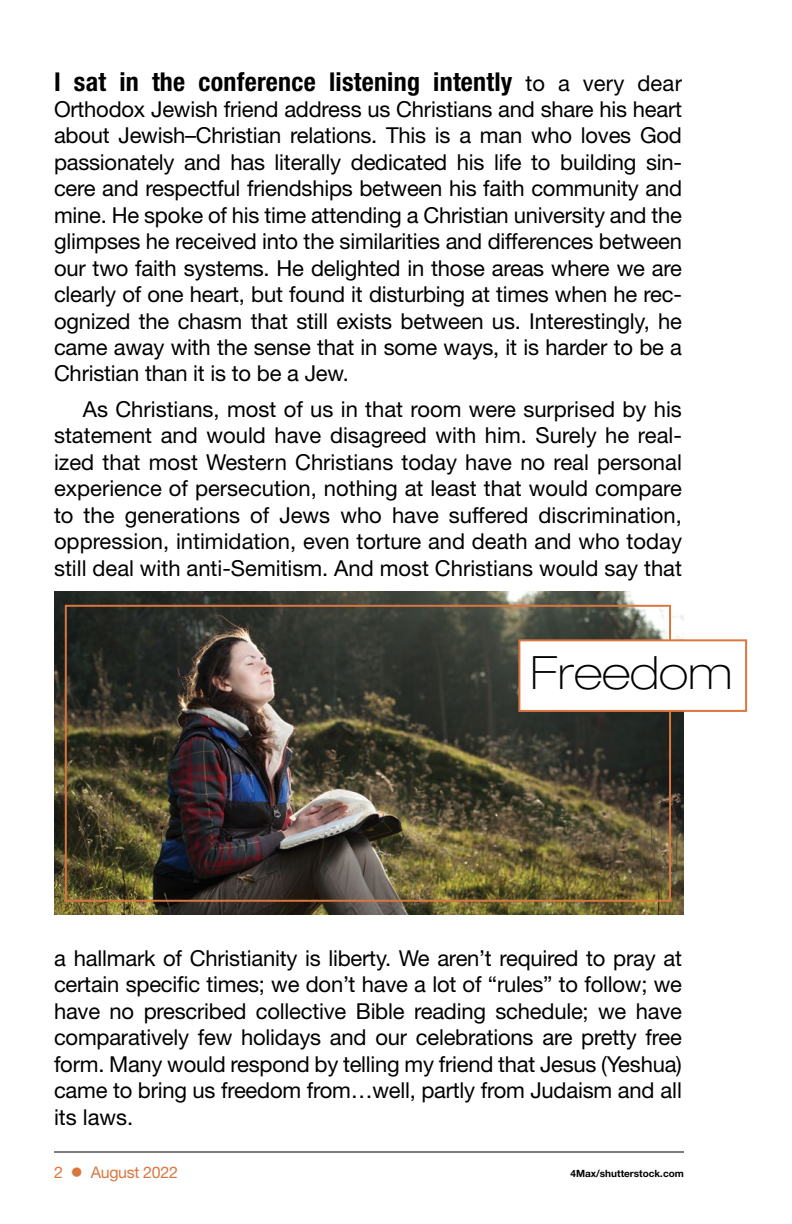
<style>
.page{position:relative;width:792px;height:1224px;background:#fff}
.page>*{position:absolute;margin:0;border:0;box-sizing:border-box;transform-origin:0 0}
.t1{font:100 expanded 46px "Helvetica Neue LT Std";color:#000}
.t2{font:700 condensed 26px "Helvetica Neue LT Std";letter-spacing:.01em;color:#000}
.t3{font:22px/26.4px "Helvetica Neue LT Std";letter-spacing:-.01em;color:#000;text-align:justify}
.t4{font:16px "Helvetica Neue LT Std";letter-spacing:-.02em;color:#da763e}
.t5{font:700 10px "Helvetica Neue LT Std";color:#000}
.s1{font-weight:400;font-stretch:normal;font-size:22px}
</style>
<div class="page">
<hr style="left:54px;top:1152px;width:630px;height:1px;background:#000">
<img style="left:54px;top:592px;width:630px;height:322px">
<div style="left:65px;top:605px;width:606px;height:297px;border:2px solid #da763e"></div>
<div style="left:518px;top:639px;width:229px;height:73px;background:#fff;border:2px solid #da763e"></div>
<p class="t2" style="left:54px;top:66px;width:630px">I sat in the conference listening intently <span class="s1">to a very dear</span></p>
<p class="t3" style="left:54px;top:96px;width:630px">Orthodox Jewish friend address us Christians and share his heart about Jewish–Christian relations. This is a man who loves God passionately and has literally dedicated his life to building sin&shy;cere and respectful friendships between his faith community and mine. He spoke of his time attending a Christian university and the glimpses he received into the similarities and differences between our two faith systems. He delighted in those areas where we are clearly of one heart, but found it disturbing at times when he rec&shy;ognized the chasm that still exists between us. Interestingly, he came away with the sense that in some ways, it is harder to be a Christian than it is to be a Jew.</p>
<p class="t3" style="left:54px;top:396px;width:630px;text-indent:29px">As Christians, most of us in that room were surprised by his statement and would have disagreed with him. Surely he real&shy;ized that most Western Christians today have no real personal experience of persecution, nothing at least that would compare to the generations of Jews who have suffered discrimination, oppression, intimidation, even torture and death and who today still deal with anti-Semitism. And most Christians would say that</p>
<p class="t1" style="left:531px;top:646px;width:203px">Freedom</p>
<p class="t3" style="left:54px;top:945px;width:630px">a hallmark of Christianity is liberty. We aren’t required to pray at certain specific times; we don’t have a lot of “rules” to follow; we have no prescribed collective Bible reading schedule; we have comparatively few holidays and our celebrations are pretty free form. Many would respond by telling my friend that Jesus (Yeshua) came to bring us freedom from…well, partly from Judaism and all its laws.</p>
<p class="t4" style="left:54px;top:1162px;width:125px">2 ● August 2022</p>
<p class="t5" style="left:570px;top:1168px;width:115px">4Max/shutterstock.com</p>
</div>
